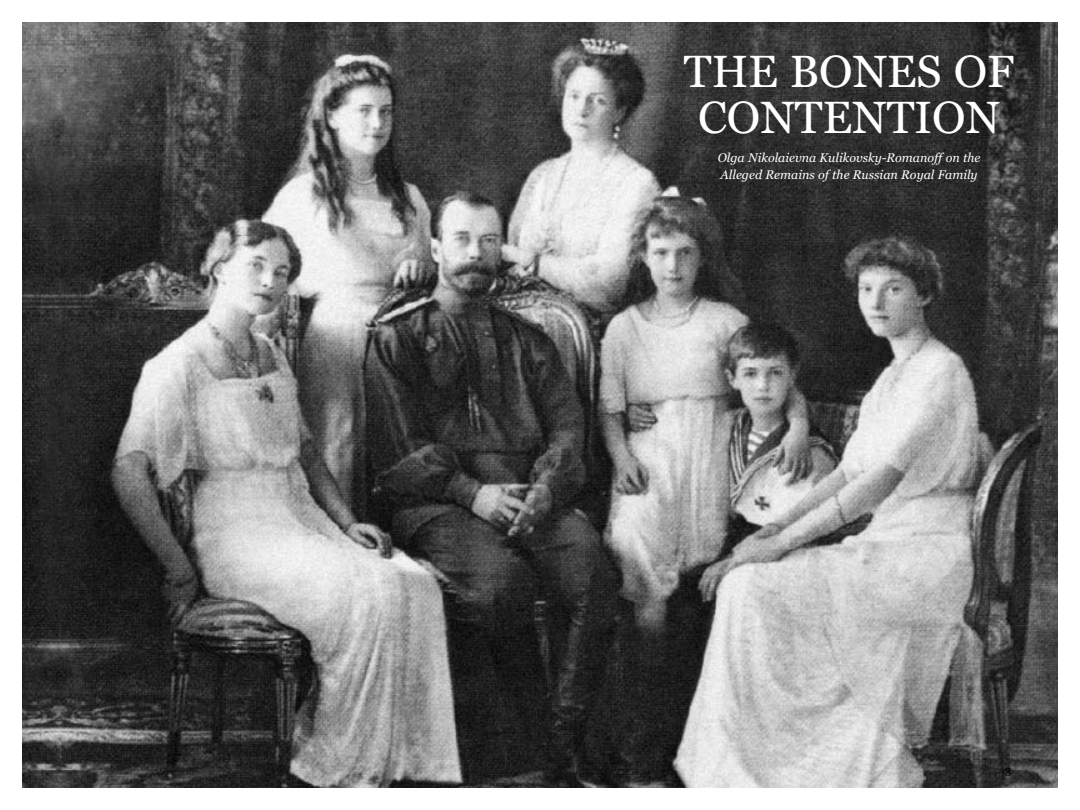
<style>
.page{position:relative;width:1080px;height:810px;background:#fff}
.page>*{position:absolute;margin:0;border:0;box-sizing:border-box;transform-origin:0 0}
.t1{font:45px/46.2px "Georgia";color:#fff;text-align:center}
.t2{font:italic 12.5px/17.5px "Georgia";color:#fff}
.t3{font:11.25px "Georgia";color:#000}
</style>
<div class="page">
<img style="left:22px;top:22px;width:1036px;height:766px">
<h1 class="t1" style="left:684px;top:48px;width:332px">THE BONES OF<br>CONTENTION</h1>
<p class="t2" style="left:718px;top:149px;width:264px">Olga Nikolaievna Kulikovsky-Romanoff on the<br>Alleged Remains of the Russian Royal Family</p>
<p class="t3" style="left:1005px;top:763px;width:8px">3</p>
</div>
